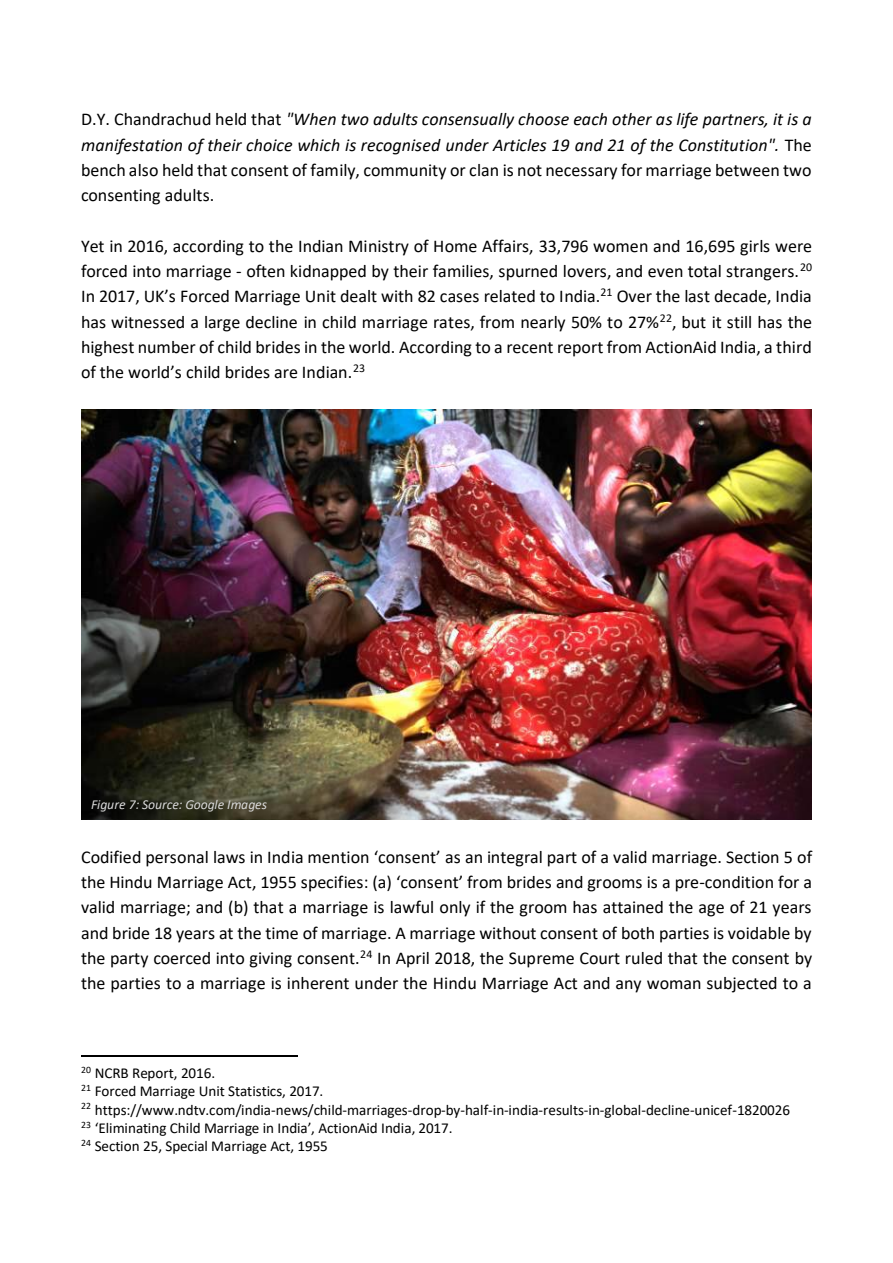
<style>
.page{position:relative;width:893px;height:1263px;background:#fff}
.page>*{position:absolute;margin:0;border:0;box-sizing:border-box;transform-origin:0 0}
.t1{font:18px/25.3px "Calibri";color:#000;text-align:justify}
.t2{font:italic 18px/25.3px "Calibri";letter-spacing:.005em;color:#000;text-align:justify}
.t3{font:15.15px/18.3px "Calibri";color:#000}
.t4{font:italic 13.65px "Calibri";color:#d9d9d9}
.s1{font-style:normal}
</style>
<div class="page">
<hr style="left:81px;top:1055px;width:216px;height:1px;background:#000">
<img style="left:81px;top:409px;width:731px;height:411px">
<p class="t2" style="left:81px;top:108px;width:732px"><span class="s1">D.Y. Chandrachud held that</span> "When two adults consensually choose each other as life partners, it is a manifestation of their choice which is recognised under Articles 19 and 21 of the Constitution". <span class="s1">The bench also held that consent of family, community or clan is not necessary for marriage between two consenting adults.</span></p>
<p class="t1" style="left:81px;top:235px;width:733px">Yet in 2016, according to the Indian Ministry of Home Affairs, 33,796 women and 16,695 girls were forced into marriage - often kidnapped by their families, spurned lovers, and even total strangers.<sup>20<br></sup>In 2017, UK’s Forced Marriage Unit dealt with 82 cases related to India.<sup>21</sup> Over the last decade, India has witnessed a large decline in child marriage rates, from nearly 50% to 27%<sup>22</sup>, but it still has the highest number of child brides in the world. According to a recent report from ActionAid India, a third of the world’s child brides are Indian.<sup>23</sup></p>
<p class="t4" style="left:91px;top:798px;width:177px">Figure 7: Source: Google Images</p>
<p class="t1" style="left:81px;top:845px;width:733px">Codified personal laws in India mention ‘consent’ as an integral part of a valid marriage. Section 5 of the Hindu Marriage Act, 1955 specifies: (a) ‘consent’ from brides and grooms is a pre-condition for a valid marriage; and (b) that a marriage is lawful only if the groom has attained the age of 21 years and bride 18 years at the time of marriage. A marriage without consent of both parties is voidable by the party coerced into giving consent.<sup>24</sup> In April 2018, the Supreme Court ruled that the consent by the parties to a marriage is inherent under the Hindu Marriage Act and any woman subjected to a</p>
<p class="t3" style="left:81px;top:1065px;width:710px"><sup>20</sup> NCRB Report, 2016.<br><sup>21</sup> Forced Marriage Unit Statistics, 2017.<br><sup>22</sup> https://www.ndtv.com/india-news/child-marriages-drop-by-half-in-india-results-in-global-decline-unicef-1820026<br><sup>23</sup> ‘Eliminating Child Marriage in India’, ActionAid India, 2017.<br><sup>24</sup> Section 25, Special Marriage Act, 1955</p>
</div>
